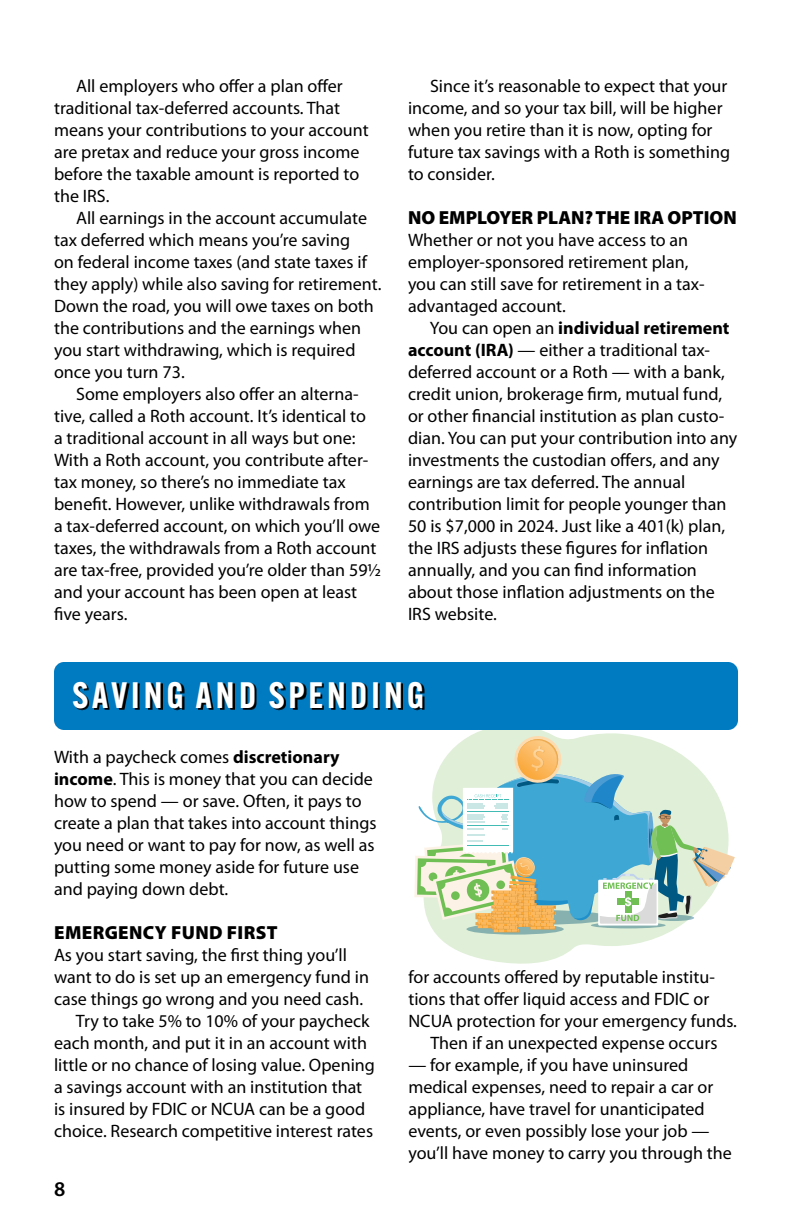
<style>
.page{position:relative;width:792px;height:1224px;background:#fff}
.page>*{position:absolute;margin:0;border:0;box-sizing:border-box;transform-origin:0 0}
.t1{font:600 36px "Alternate Gothic ATF";letter-spacing:.11em;color:#fff}
.t2{font:600 21px "Myriad Pro";color:#000}
.t3{font:900 19px "Myriad Pro";color:#000}
.t4{font:900 19px "Myriad Pro";letter-spacing:.02em;color:#000}
.t5{font:18px/22px "Myriad Pro";color:#000}
.s1{font-weight:700}
</style>
<div class="page">
<svg style="left:434px;top:730px;width:235px;height:234px;fill:#e0efd8"></svg>
<svg style="left:466px;top:924px;width:98px;height:11px"></svg>
<svg style="left:414px;top:733px;width:321px;height:199px"></svg>
<div style="left:54px;top:662px;width:684px;height:68px;background:#007ac1;border-radius:10px"></div>
<svg style="left:74px;top:683px;width:351px;height:28px"></svg>
<p class="t5" style="left:54px;top:75px;width:316px;text-indent:22px">All employers who offer a plan offer traditional tax-deferred accounts. That means your contributions to your account are pretax and reduce your gross income before the taxable amount is reported to the IRS.</p>
<p class="t5" style="left:54px;top:207px;width:329px;text-indent:22px">All earnings in the account accumulate tax deferred which means you’re saving<br>on federal income taxes (and state taxes if they apply) while also saving for retirement.<br>Down the road, you will owe taxes on both the contributions and the earnings when you start withdrawing, which is required once you turn 73.</p>
<p class="t5" style="left:54px;top:383px;width:329px;text-indent:22px">Some employers also offer an alterna&shy;tive, called a Roth account. It’s identical to<br>a traditional account in all ways but one:<br>With a Roth account, you contribute after&shy;tax money, so there’s no immediate tax benefit. However, unlike withdrawals from a tax-deferred account, on which you’ll owe taxes, the withdrawals from a Roth account are tax-free, provided you’re older than 59½ and your account has been open at least five years.</p>
<p class="t5" style="left:408px;top:75px;width:324px;text-indent:22px">Since it’s reasonable to expect that your income, and so your tax bill, will be higher when you retire than it is now, opting for future tax savings with a Roth is something to consider.</p>
<p class="t3" style="left:408px;top:207px;width:330px">NO EMPLOYER PLAN? THE IRA OPTION</p>
<p class="t5" style="left:408px;top:229px;width:298px">Whether or not you have access to an employer-sponsored retirement plan, you can still save for retirement in a tax&shy;advantaged account.</p>
<p class="t5" style="left:408px;top:317px;width:331px;text-indent:22px">You can open an <span class="s1">individual retirement account (IRA)</span> — either a traditional tax&shy;deferred account or a Roth — with a bank, credit union, brokerage firm, mutual fund, or other financial institution as plan custo&shy;dian. You can put your contribution into any investments the custodian offers, and any earnings are tax deferred. The annual contribution limit for people younger than 50 is $7,000 in 2024. Just like a 401(k) plan, the IRS adjusts these figures for inflation annually, and you can find information about those inflation adjustments on the IRS website.</p>
<h1 class="t1" style="left:72px;top:672px;width:353px">SAVING AND SPENDING</h1>
<p class="t5" style="left:54px;top:746px;width:324px">With a paycheck comes <span class="s1">discretionary income</span>. This is money that you can decide how to spend — or save. Often, it pays to create a plan that takes into account things you need or want to pay for now, as well as putting some money aside for future use and paying down debt.</p>
<p class="t4" style="left:54px;top:922px;width:225px">EMERGENCY FUND FIRST</p>
<p class="t5" style="left:54px;top:944px;width:295px">As you start saving, the first thing you’ll</p>
<p class="t5" style="left:54px;top:966px;width:317px">want to do is set up an emergency fund in</p>
<p class="t5" style="left:54px;top:988px;width:311px">case things go wrong and you need cash.</p>
<p class="t5" style="left:76px;top:1010px;width:295px">Try to take 5% to 10% of your paycheck</p>
<p class="t5" style="left:54px;top:1032px;width:315px">each month, and put it in an account with</p>
<p class="t5" style="left:54px;top:1054px;width:322px">little or no chance of losing value. Opening</p>
<p class="t5" style="left:54px;top:1076px;width:310px">a savings account with an institution that</p>
<p class="t5" style="left:54px;top:1098px;width:313px">is insured by FDIC or NCUA can be a good</p>
<p class="t5" style="left:54px;top:1120px;width:321px">choice. Research competitive interest rates</p>
<p class="t2" style="left:54px;top:1176px;width:13px">8</p>
<p class="t5" style="left:408px;top:966px;width:308px">for accounts offered by reputable institu-</p>
<p class="t5" style="left:408px;top:988px;width:302px">tions that offer liquid access and FDIC or</p>
<p class="t5" style="left:408px;top:1010px;width:330px">NCUA protection for your emergency funds.</p>
<p class="t5" style="left:430px;top:1032px;width:289px">Then if an unexpected expense occurs</p>
<p class="t5" style="left:408px;top:1054px;width:325px">— for example, if you have uninsured medical expenses, need to repair a car or appliance, have travel for unanticipated events, or even possibly lose your job — you’ll have money to carry you through the</p>
</div>
